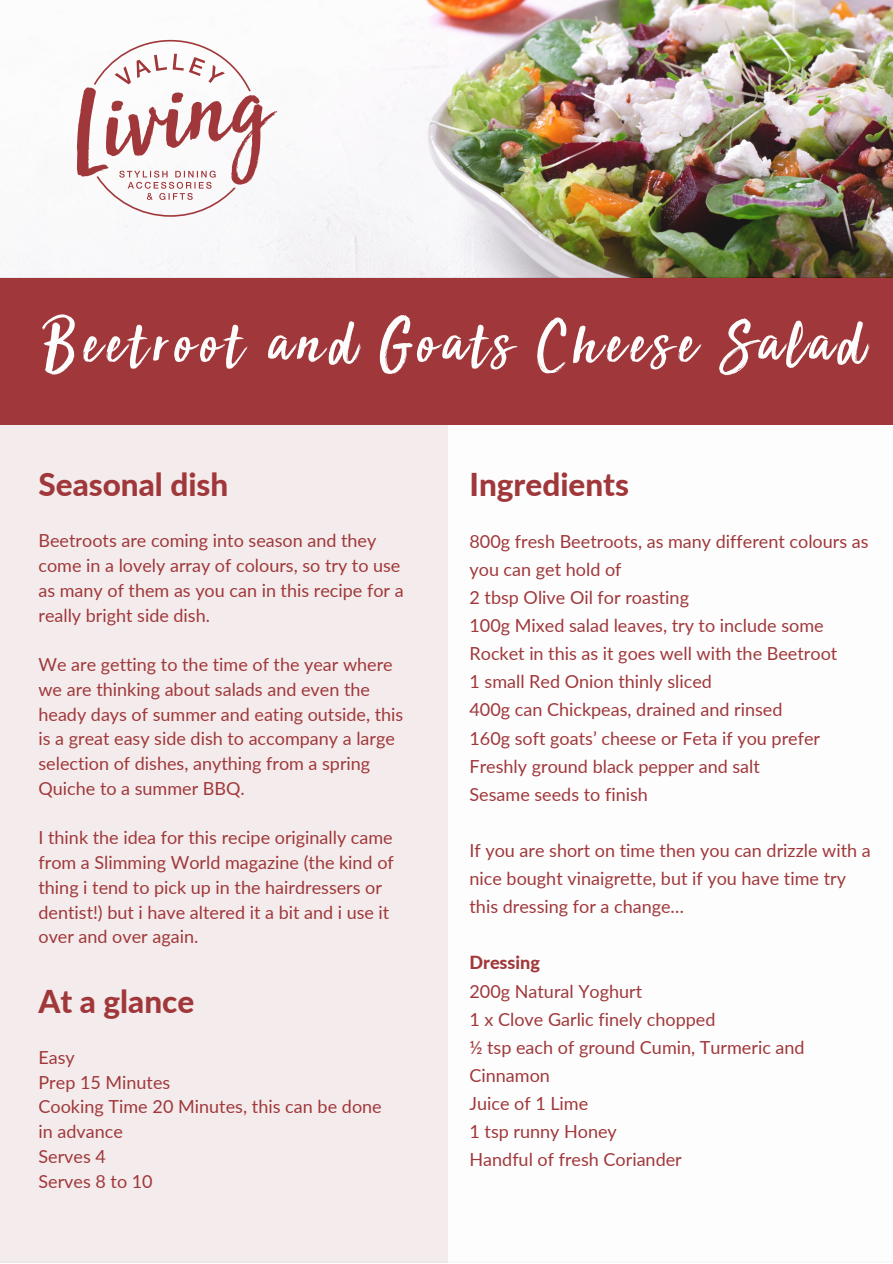
<style>
.page{position:relative;width:893px;height:1264px;background:#fff}
.page>*{position:absolute;margin:0;border:0;box-sizing:border-box;transform-origin:0 0}
.t1{font:67.2px "Sun Valley";letter-spacing:.085em;color:#fdfdfd}
.t2{font:800 31.5px "Lato";color:#a0383b}
.t3{font:18px/24.8px "Lato";color:#a0383b}
.t4{font:800 18px "Lato";color:#a0383b}
</style>
<div class="page">
<div style="left:0;top:0;width:447px;height:1262px;background:#f4ecec"></div>
<div style="left:0;top:277px;width:892px;height:147px;background:#a0383b"></div>
<img style="left:0;top:0;width:892px;height:277px">
<svg style="left:77px;top:40px;width:200px;height:177px"></svg>
<h1 class="t1" style="left:42px;top:316px;width:822px">Beetroot and Goats Cheese Salad</h1>
<h2 class="t2" style="left:38px;top:465px;width:191px">Seasonal dish</h2>
<p class="t3" style="left:38px;top:528px;width:366px">Beetroots are coming into season and they come in a lovely array of colours, so try to use as many of them as you can in this recipe for a really bright side dish.</p>
<p class="t3" style="left:38px;top:652px;width:366px">We are getting to the time of the year where we are thinking about salads and even the heady days of summer and eating outside, this is a great easy side dish to accompany a large selection of dishes, anything from a spring Quiche to a summer BBQ.</p>
<p class="t3" style="left:38px;top:825px;width:357px">I think the idea for this recipe originally came from a Slimming World magazine (the kind of thing i tend to pick up in the hairdressers or dentist!) but i have altered it a bit and i use it over and over again.</p>
<h2 class="t2" style="left:38px;top:981px;width:157px">At a glance</h2>
<p class="t3" style="left:38px;top:1044px;width:345px">Easy<br>Prep 15 Minutes<br>Cooking Time 20 Minutes, this can be done in advance<br>Serves 4<br>Serves 8 to 10</p>
<h2 class="t2" style="left:469px;top:465px;width:161px">Ingredients</h2>
<p class="t3" style="left:469px;top:526px;width:400px;line-height:28px">800g fresh Beetroots, as many different colours as you can get hold of<br>2 tbsp Olive Oil for roasting<br>100g Mixed salad leaves, try to include some Rocket in this as it goes well with the Beetroot<br>1 small Red Onion thinly sliced<br>400g can Chickpeas, drained and rinsed<br>160g soft goats’ cheese or Feta if you prefer Freshly ground black pepper and salt<br>Sesame seeds to finish</p>
<p class="t3" style="left:469px;top:836px;width:403px;line-height:28px">If you are short on time then you can drizzle with a nice bought vinaigrette, but if you have time try this dressing for a change…</p>
<p class="t4" style="left:469px;top:951px;width:72px">Dressing</p>
<p class="t3" style="left:469px;top:976px;width:336px;line-height:28px">200g Natural Yoghurt<br>1 x Clove Garlic finely chopped<br>½ tsp each of ground Cumin, Turmeric and<br>Cinnamon<br>Juice of 1 Lime<br>1 tsp runny Honey<br>Handful of fresh Coriander</p>
</div>
